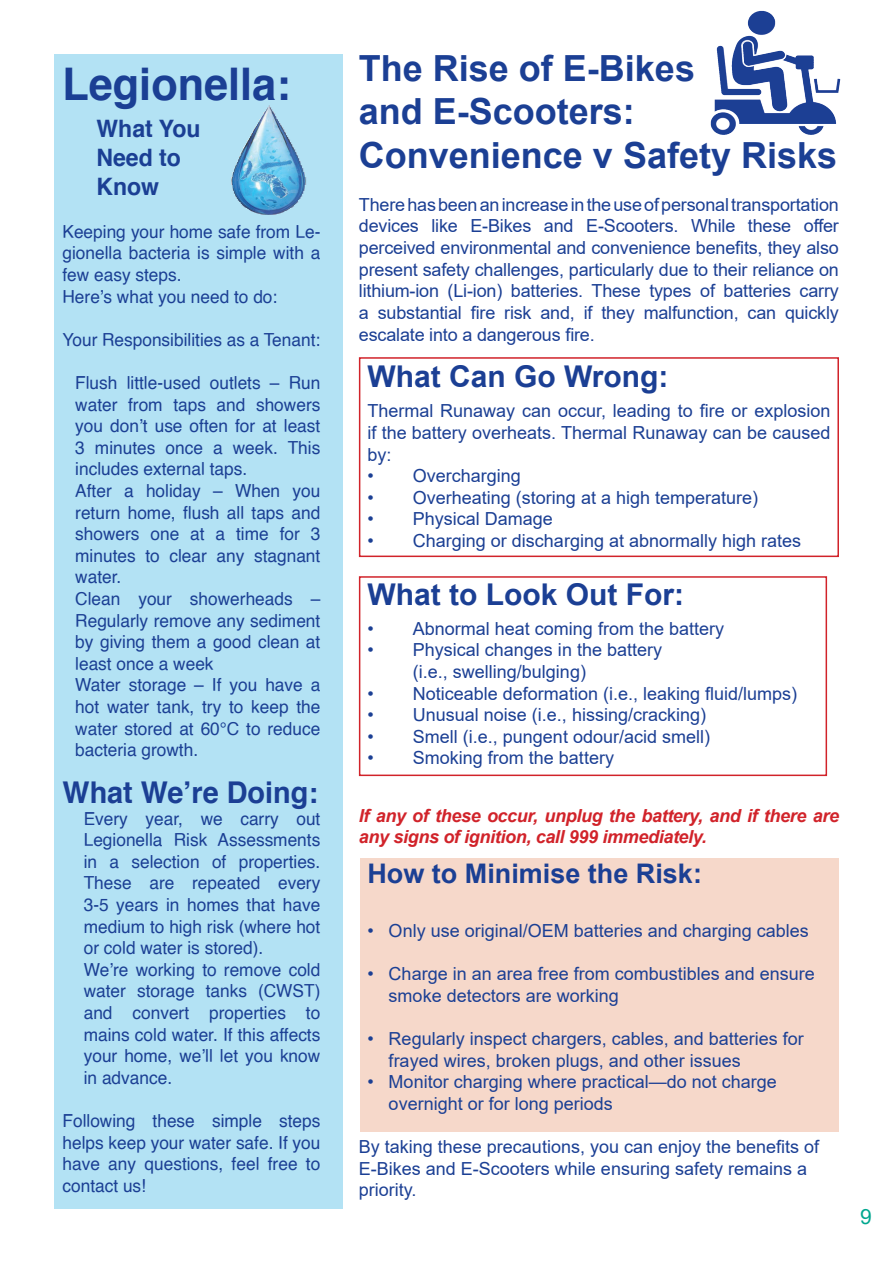
<style>
.page{position:relative;width:893px;height:1263px;background:#fff}
.page>*{position:absolute;margin:0;border:0;box-sizing:border-box;transform-origin:0 0}
.t1{font:700 45px "Helvetica";color:#1b3f94;scale:.96 1}
.t2{font:700 36px/43.3px "Arial";color:#1b3f94}
.t3{font:700 30px "Arial";color:#1b3f94}
.t4{font:700 30px "Helvetica";color:#1b3f94;scale:.96 1}
.t5{font:700 27px "Arial";color:#1b3f94}
.t6{font:700 24px/28.8px "Helvetica";color:#1b3f94;scale:.96 1}
.t7{font:21px "Arial";color:#00a78f}
.t8{font:18px/21.6px "Arial";color:#1b3f94}
.t9{font:18px/21.6px "Helvetica";color:#1b3f94;scale:.96 1}
.t10{font:italic 700 18px/21.6px "Arial";letter-spacing:-.02em;color:#d1232a}
</style>
<div class="page">
<div style="left:360px;top:858px;width:479px;height:273px;background:#f6d8ca"></div>
<div style="left:54px;top:54px;width:288px;height:1155px;background:#b3e2f4"></div>
<div style="left:228px;top:90px;width:163px;height:128px;background:#1b3f94;opacity:.34"></div>
<div style="left:359px;top:576px;width:468px;height:200px;border:2px solid #d1232a"></div>
<div style="left:359px;top:357px;width:480px;height:200px;border:2px solid #d1232a"></div>
<img style="left:711px;top:112px;width:113px;height:23px">
<h1 class="t1" style="left:63px;top:48px;width:239px">Legionella:</h1>
<h3 class="t6" style="left:97px;top:114px;width:110px">What You<br>Need to<br>Know</h3>
<p class="t9" style="left:63px;top:221px;width:270px">Keeping your home safe from Le&shy;gionella bacteria is simple with a few easy steps.<br>Here’s what you need to do:</p>
<p class="t9" style="left:63px;top:329px;width:270px">Your Responsibilities as a Tenant:</p>
<p class="t9" style="left:75px;top:372px;width:257px">Flush little-used outlets – Run water from taps and showers you don’t use often for at least<br>3 minutes once a week. This includes external taps.<br>After a holiday – When you return home, flush all taps and showers one at a time for 3 minutes to clear any stagnant water.<br>Clean your showerheads –<br>Regularly remove any sediment by giving them a good clean at least once a week<br>Water storage – If you have a hot water tank, try to keep the water stored at 60°C to reduce bacteria growth.</p>
<h3 class="t4" style="left:63px;top:768px;width:268px">What We’re Doing:</h3>
<p class="t9" style="left:84px;top:808px;width:248px">Every year, we carry out<br>Legionella Risk Assessments in a selection of properties.<br>These are repeated every<br>3-5 years in homes that have medium to high risk (where hot or cold water is stored).<br>We’re working to remove cold water storage tanks (CWST) and convert properties to mains cold water. If this affects your home, we’ll let you know in advance.</p>
<p class="t9" style="left:63px;top:1110px;width:270px;text-align:justify">Following these simple steps helps keep your water safe. If you have any questions, feel free to contact us!</p>
<h2 class="t2" style="left:359px;top:47px;width:480px">The Rise of E-Bikes<br>and E-Scooters:<br>Convenience v Safety Risks</h2>
<p class="t8" style="left:359px;top:194px;width:481px;text-align:justify">There has been an increase in the use of personal transportation devices like E-Bikes and E-Scooters. While these offer perceived environmental and convenience benefits, they also present safety challenges, particularly due to their reliance on lithium-ion (Li-ion) batteries. These types of batteries carry a substantial fire risk and, if they malfunction, can quickly escalate into a dangerous fire.</p>
<h3 class="t3" style="left:367px;top:356px;width:303px">What Can Go Wrong:</h3>
<p class="t8" style="left:367px;top:400px;width:465px;text-align:justify">Thermal Runaway can occur, leading to fire or explosion if the battery overheats. Thermal Runaway can be caused by:</p>
<p class="t8" style="left:367px;top:465px;width:155px">• Overcharging</p>
<p class="t8" style="left:367px;top:487px;width:392px">• Overheating (storing at a high temperature)</p>
<p class="t8" style="left:367px;top:508px;width:187px">• Physical Damage</p>
<p class="t8" style="left:367px;top:530px;width:435px">• Charging or discharging at abnormally high rates</p>
<h3 class="t3" style="left:367px;top:573px;width:318px">What to Look Out For:</h3>
<p class="t8" style="left:367px;top:617px;width:358px">• Abnormal heat coming from the battery</p>
<p class="t8" style="left:413px;top:639px;width:251px;text-indent:-46px">• Physical changes in the battery (i.e., swelling/bulging)</p>
<p class="t8" style="left:367px;top:682px;width:431px">• Noticeable deformation (i.e., leaking fluid/lumps)</p>
<p class="t8" style="left:367px;top:704px;width:340px">• Unusual noise (i.e., hissing/cracking)</p>
<p class="t8" style="left:367px;top:725px;width:344px">• Smell (i.e., pungent odour/acid smell)</p>
<p class="t8" style="left:367px;top:747px;width:248px">• Smoking from the battery</p>
<p class="t10" style="left:359px;top:805px;width:482px">If any of these occur, unplug the battery, and if there are any signs of ignition, call 999 immediately.</p>
<h3 class="t5" style="left:367px;top:855px;width:336px">How to Minimise the Risk:</h3>
<p class="t8" style="left:367px;top:920px;width:443px">• Only use original/OEM batteries and charging cables</p>
<p class="t8" style="left:389px;top:963px;width:428px;text-indent:-21px">• Charge in an area free from combustibles and ensure smoke detectors are working</p>
<p class="t8" style="left:389px;top:1028px;width:417px;text-indent:-21px">• Regularly inspect chargers, cables, and batteries for frayed wires, broken plugs, and other issues</p>
<p class="t8" style="left:389px;top:1071px;width:390px;text-indent:-21px">• Monitor charging where practical—do not charge overnight or for long periods</p>
<p class="t8" style="left:359px;top:1136px;width:462px">By taking these precautions, you can enjoy the benefits of<br>E-Bikes and E-Scooters while ensuring safety remains a priority.</p>
<p class="t7" style="left:860px;top:1202px;width:13px">9</p>
</div>
